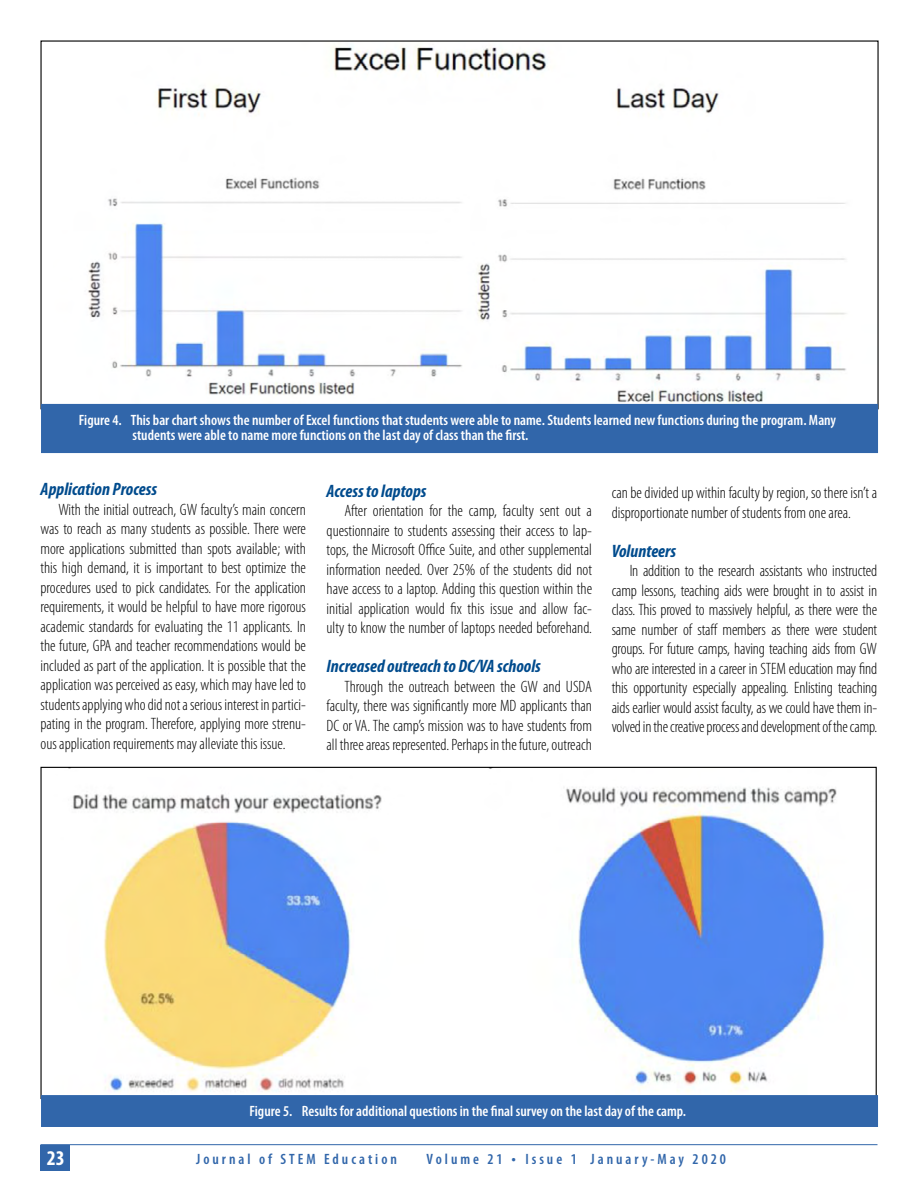
<style>
.page{position:relative;width:918px;height:1188px;background:#fff}
.page>*{position:absolute;margin:0;border:0;box-sizing:border-box;transform-origin:0 0}
.t1{font:700 condensed 21px "Myriad Pro";color:#fff}
.t2{font:italic 700 condensed 18px "Myriad Pro";color:#004b8d}
.t3{font:300 condensed 16.5px/19.5px "Myriad Pro";color:#000;text-align:justify}
.t4{font:600 condensed 15px/15px "Myriad Pro";color:#fff}
.t5{font:600 condensed 15px "Myriad Pro";letter-spacing:.2em;color:#3166aa}
.s1{font-size:16.5px}
</style>
<div class="page">
<hr style="left:40px;top:1144px;width:838px;height:1px;background:#3166aa">
<div style="left:40px;top:1145px;width:30px;height:26px;background:#3166aa"></div>
<img style="left:42px;top:46px;width:835px;height:358px">
<div style="left:41px;top:404px;width:837px;height:49px;background:#3166aa"></div>
<img style="left:72px;top:787px;width:765px;height:305px">
<div style="left:41px;top:1095px;width:837px;height:32px;background:#3166aa;border:1px solid #3166aa"></div>
<p class="t4" style="left:132px;top:413px;width:705px;text-indent:-54px">Figure 4. This bar chart shows the number of Excel functions that students were able to name. Students learned new functions during the program. Many students were able to name more functions on the last day of class than the first.</p>
<p class="t2" style="left:40px;top:478px;width:118px">Application Process</p>
<p class="t3" style="left:40px;top:499px;width:267px;text-indent:18px">With the initial outreach, GW faculty’s main concern was to reach as many students as possible. There were more applications submitted than spots available; with this high demand, it is important to best optimize the procedures used to pick candidates. For the application requirements, it would be helpful to have more rigorous academic standards for evaluating the 11 applicants. In the future, GPA and teacher recommendations would be included as part of the application. It is possible that the application was perceived as easy, which may have led to students applying who did not a serious interest in partici&shy;pating in the program. Therefore, applying more strenu&shy;ous application requirements may alleviate this issue.</p>
<p class="t2" style="left:327px;top:479px;width:102px">Access to laptops</p>
<p class="t3" style="left:327px;top:501px;width:267px;text-indent:18px">After orientation for the camp, faculty sent out a questionnaire to students assessing their access to lap&shy;tops, the Microsoft Office Suite, and other supplemental information needed. Over 25% of the students did not have access to a laptop. Adding this question within the initial application would fix this issue and allow fac&shy;ulty to know the number of laptops needed beforehand.</p>
<p class="t2" style="left:327px;top:655px;width:216px">Increased outreach to DC/VA schools</p>
<p class="t3" style="left:327px;top:676px;width:267px;text-indent:18px">Through the outreach between the GW and USDA faculty, there was significantly more MD applicants than DC or VA. The camp’s mission was to have students from all three areas represented. Perhaps in the future, outreach</p>
<p class="t3" style="left:612px;top:483px;width:267px">can be divided up within faculty by region, so there isn’t a disproportionate number of students from one area.</p>
<p class="t2" style="left:612px;top:540px;width:66px">Volunteers</p>
<p class="t3" style="left:612px;top:561px;width:267px;text-indent:18px">In addition to the research assistants who instructed camp lessons, teaching aids were brought in to assist in class. This proved to massively helpful, as there were the same number of staff members as there were student groups. For future camps, having teaching aids from GW who are interested in a career in STEM education may find this opportunity especially appealing. Enlisting teaching aids earlier would assist faculty, as we could have them in&shy;volved in the creative process and development of the camp.</p>
<p class="t4" style="left:249px;top:1103px;width:438px">Figure 5. Results for additional questions in the final survey on the last day of the camp.</p>
<p class="t1" style="left:47px;top:1145px;width:19px">23</p>
<p class="t5" style="left:196px;top:1150px;width:202px">Journal of STEM Education</p>
<p class="t5" style="left:427px;top:1150px;width:301px">Volume 21 <span class="s1">•</span> Issue 1 January-May 2020</p>
</div>
